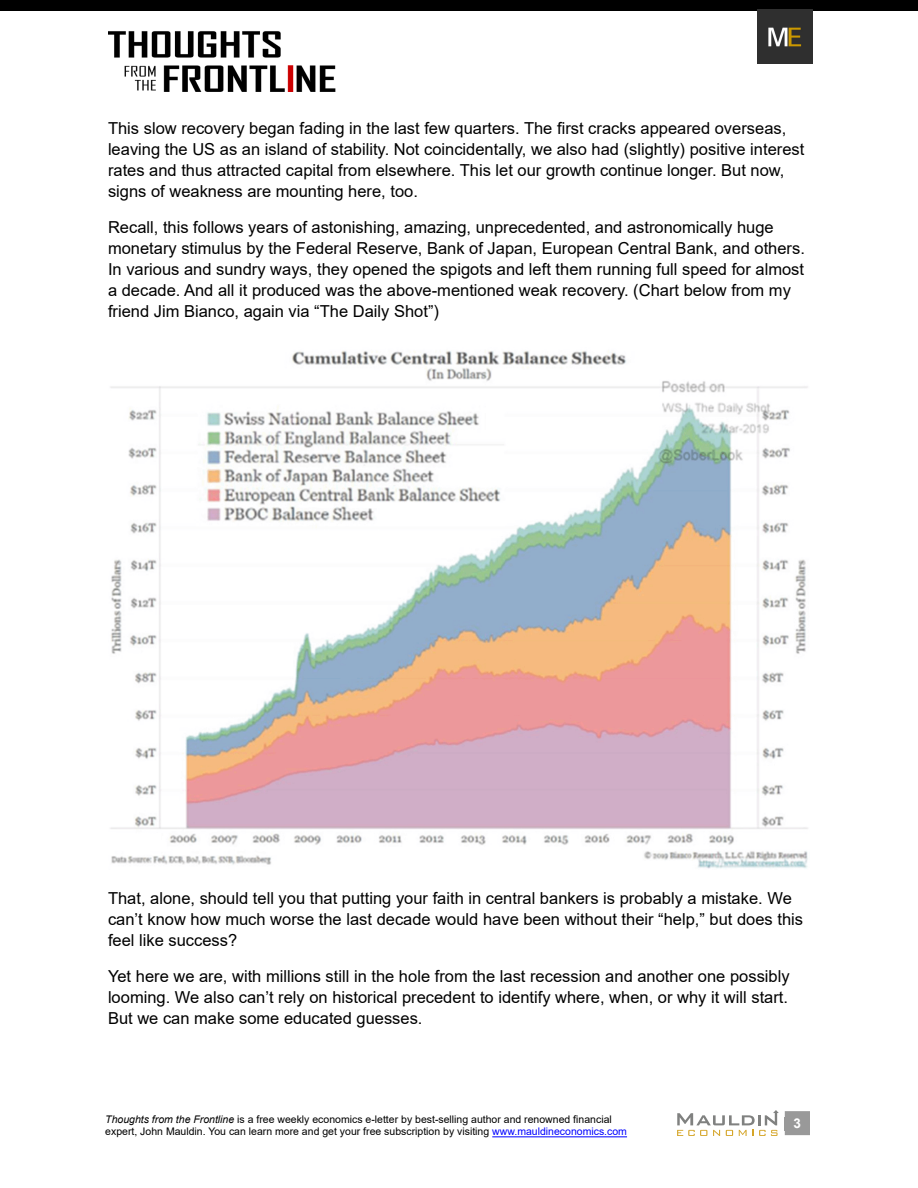
<style>
.page{position:relative;width:918px;height:1188px;background:#fff}
.page>*{position:absolute;margin:0;border:0;box-sizing:border-box;transform-origin:0 0}
.Body-Text{font:16.5px/21px "Arial";color:#000}
.t1{font:700 13.5px "Arial";color:#fff}
.t2{font:10.5px/12.6px "Arial";color:#000}
.s1{font-style:italic}
.s2{color:#00f}
</style>
<div class="page">
<div style="left:785px;top:1111px;width:25px;height:24px;background:#999"></div>
<hr style="left:492px;top:1136px;width:135px;height:1px;background:#00f">
<img style="left:108px;top:31px;width:228px;height:61px">
<div style="left:0;top:0;width:918px;height:11px;background:#000"></div>
<img style="left:758px;top:9px;width:55px;height:55px">
<svg style="left:677px;top:1110px;width:102px;height:26px"></svg>
<img style="left:110px;top:350px;width:698px;height:519px">
<p class="Body-Text" style="left:108px;top:118px;width:698px">This slow recovery began fading in the last few quarters. The first cracks appeared overseas, leaving the US as an island of stability. Not coincidentally, we also had (slightly) positive interest rates and thus attracted capital from elsewhere. This let our growth continue longer. But now, signs of weakness are mounting here, too.</p>
<p class="Body-Text" style="left:108px;top:217px;width:698px">Recall, this follows years of astonishing, amazing, unprecedented, and astronomically huge monetary stimulus by the Federal Reserve, Bank of Japan, European Central Bank, and others.<br>In various and sundry ways, they opened the spigots and left them running full speed for almost a decade. And all it produced was the above-mentioned weak recovery. (Chart below from my friend Jim Bianco, again via “The Daily Shot”)</p>
<p class="Body-Text" style="left:108px;top:888px;width:697px">That, alone, should tell you that putting your faith in central bankers is probably a mistake. We can’t know how much worse the last decade would have been without their “help,” but does this feel like success?</p>
<p class="Body-Text" style="left:108px;top:966px;width:683px;text-align:justify">Yet here we are, with millions still in the hole from the last recession and another one possibly looming. We also can’t rely on historical precedent to identify where, when, or why it will start.<br>But we can make some educated guesses.</p>
<p class="t2" style="left:105px;top:1113px;width:523px"><span class="s1">Thoughts from the Frontline</span> is a free weekly economics e-letter by best-selling author and renowned financial expert, John Mauldin. You can learn more and get your free subscription by visiting <span class="s2">www.mauldineconomics.com</span></p>
<p class="t1" style="left:794px;top:1113px;width:9px">3</p>
</div>
